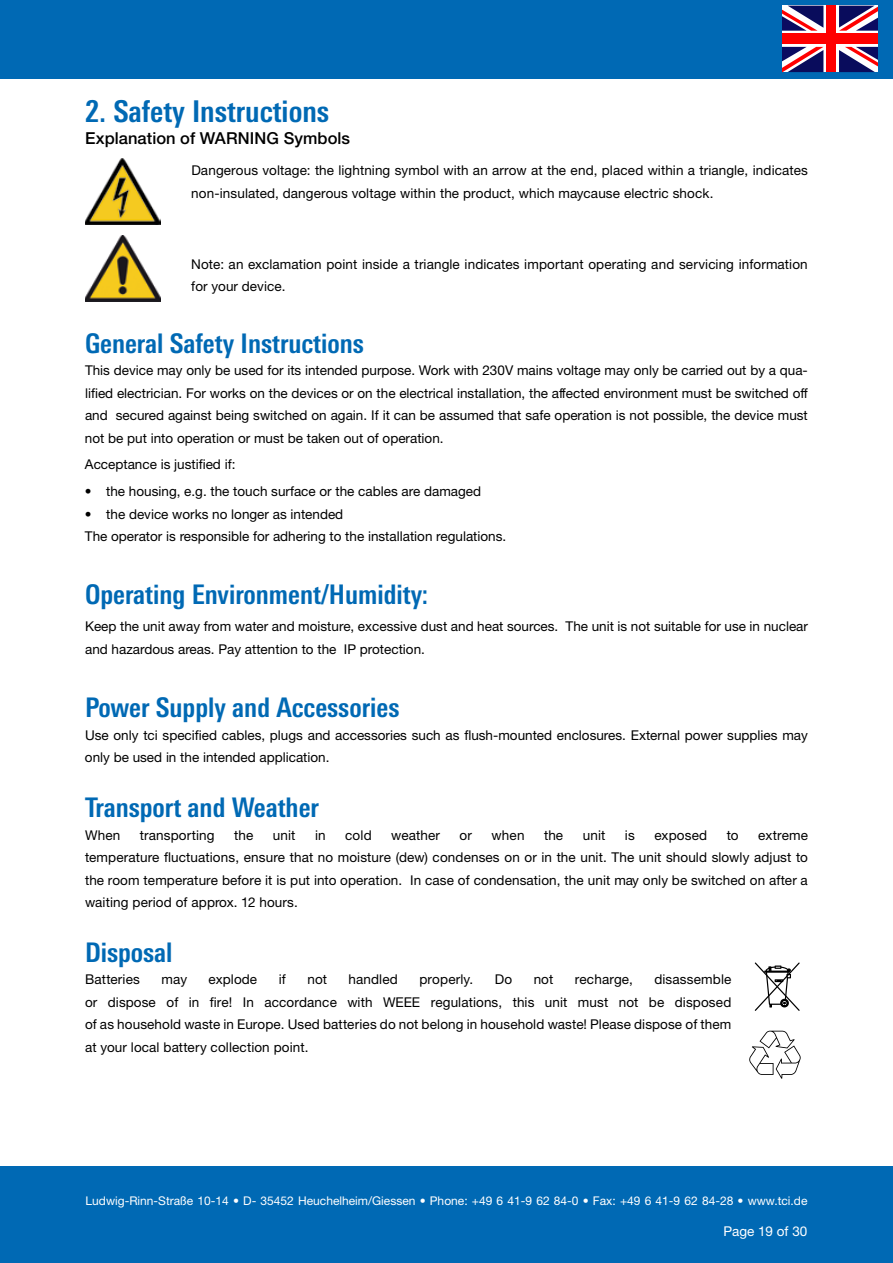
<style>
.page{position:relative;width:893px;height:1263px;background:#fff}
.page>*{position:absolute;margin:0;border:0;box-sizing:border-box;transform-origin:0 0}
.t1{font:700 condensed 30px "Univers Next Pro";color:#0069b4}
.t2{font:700 condensed 27px "Univers Next Pro";color:#0069b4}
.t3{font:500 16.5px "Helvetica Neue LT Std";letter-spacing:.005em;color:#000}
.t4{font:13.5px/22.5px "Helvetica Neue LT Std";color:#000}
.t5{font:13.5px "Helvetica Neue LT Std";color:#fff}
.t6{font:12px "Helvetica Neue LT Std";color:#fff}
</style>
<div class="page">
<div style="left:0;top:1167px;width:893px;height:96px;background:#0069b4"></div>
<div style="left:0;top:0;width:893px;height:79px;background:#0069b4"></div>
<svg style="left:782px;top:6px;width:95px;height:66px"></svg>
<svg style="left:782px;top:6px;width:41px;height:25px"></svg>
<svg style="left:839px;top:47px;width:38px;height:25px"></svg>
<svg style="left:839px;top:6px;width:38px;height:25px"></svg>
<svg style="left:782px;top:47px;width:41px;height:25px"></svg>
<div style="left:826px;top:6px;width:10px;height:66px;background:#f00"></div>
<div style="left:782px;top:34px;width:95px;height:10px;background:#f00"></div>
<svg style="left:749px;top:1031px;width:52px;height:48px"></svg>
<svg style="left:755px;top:962px;width:45px;height:49px"></svg>
<img style="left:85px;top:159px;width:76px;height:66px">
<img style="left:85px;top:235px;width:76px;height:66px">
<p class="t1" style="left:85px;top:93px;width:246px">2. Safety Instructions</p>
<p class="t3" style="left:85px;top:128px;width:266px">Explanation of WARNING Symbols</p>
<p class="t4" style="left:191px;top:159px;width:618px">Dangerous voltage: the lightning symbol with an arrow at the end, placed within a triangle, indicates non-insulated, dangerous voltage within the product, which maycause electric shock.</p>
<p class="t4" style="left:191px;top:252px;width:618px">Note: an exclamation point inside a triangle indicates important operating and servicing information for your device.</p>
<p class="t2" style="left:85px;top:327px;width:280px">General Safety Instructions</p>
<p class="t4" style="left:85px;top:359px;width:724px;text-align:justify">This device may only be used for its intended purpose. Work with 230V mains voltage may only be carried out by a qua&shy;lified electrician. For works on the devices or on the electrical installation, the affected environment must be switched off and secured against being switched on again. If it can be assumed that safe operation is not possible, the device must not be put into operation or must be taken out of operation.</p>
<p class="t4" style="left:85px;top:453px;width:152px">Acceptance is justified if:</p>
<p class="t4" style="left:85px;top:480px;width:398px">• the housing, e.g. the touch surface or the cables are damaged</p>
<p class="t4" style="left:85px;top:502px;width:423px">• the device works no longer as intended<br>The operator is responsible for adhering to the installation regulations.</p>
<p class="t2" style="left:85px;top:579px;width:345px">Operating Environment/Humidity:</p>
<p class="t4" style="left:85px;top:615px;width:724px">Keep the unit away from water and moisture, excessive dust and heat sources. The unit is not suitable for use in nuclear and hazardous areas. Pay attention to the IP protection.</p>
<p class="t2" style="left:85px;top:691px;width:316px">Power Supply and Accessories</p>
<p class="t4" style="left:85px;top:723px;width:724px">Use only tci specified cables, plugs and accessories such as flush-mounted enclosures. External power supplies may only be used in the intended application.</p>
<p class="t2" style="left:85px;top:791px;width:235px">Transport and Weather</p>
<p class="t4" style="left:85px;top:823px;width:37px">When</p>
<p class="t4" style="left:140px;top:823px;width:76px">transporting</p>
<p class="t4" style="left:234px;top:823px;width:21px">the</p>
<p class="t4" style="left:273px;top:823px;width:24px">unit</p>
<p class="t4" style="left:315px;top:823px;width:12px">in</p>
<p class="t4" style="left:345px;top:823px;width:28px">cold</p>
<p class="t4" style="left:391px;top:823px;width:50px">weather</p>
<p class="t4" style="left:460px;top:823px;width:14px">or</p>
<p class="t4" style="left:492px;top:823px;width:34px">when</p>
<p class="t4" style="left:544px;top:823px;width:21px">the</p>
<p class="t4" style="left:583px;top:823px;width:24px">unit</p>
<p class="t4" style="left:625px;top:823px;width:11px">is</p>
<p class="t4" style="left:654px;top:823px;width:54px">exposed</p>
<p class="t4" style="left:727px;top:823px;width:13px">to</p>
<p class="t4" style="left:85px;top:823px;width:724px;text-align:justify;text-indent:673px">extreme temperature fluctuations, ensure that no moisture (dew) condenses on or in the unit. The unit should slowly adjust to the room temperature before it is put into operation. In case of condensation, the unit may only be switched on after a waiting period of approx. 12 hours.</p>
<p class="t2" style="left:85px;top:936px;width:89px">Disposal</p>
<p class="t4" style="left:85px;top:968px;width:56px">Batteries</p>
<p class="t4" style="left:161px;top:968px;width:27px">may</p>
<p class="t4" style="left:209px;top:968px;width:50px">explode</p>
<p class="t4" style="left:279px;top:968px;width:9px">if</p>
<p class="t4" style="left:307px;top:968px;width:21px">not</p>
<p class="t4" style="left:349px;top:968px;width:51px">handled</p>
<p class="t4" style="left:419px;top:968px;width:55px">properly.</p>
<p class="t4" style="left:495px;top:968px;width:19px">Do</p>
<p class="t4" style="left:534px;top:968px;width:21px">not</p>
<p class="t4" style="left:575px;top:968px;width:59px">recharge,</p>
<p class="t4" style="left:85px;top:968px;width:648px;text-align:justify;text-indent:569px">disassemble or dispose of in fire! In accordance with WEEE regulations, this unit must not be disposed of as household waste in Europe. Used batteries do not belong in household waste! Please dispose of them at your local battery collection point.</p>
<p class="t6" style="left:86px;top:1193px;width:723px">Ludwig-Rinn-Straße 10-14 • D- 35452 Heuchelheim/Giessen • Phone: +49 6 41-9 62 84-0 • Fax: +49 6 41-9 62 84-28 • www.tci.de</p>
<p class="t5" style="left:723px;top:1223px;width:86px">Page 19 of 30</p>
</div>
